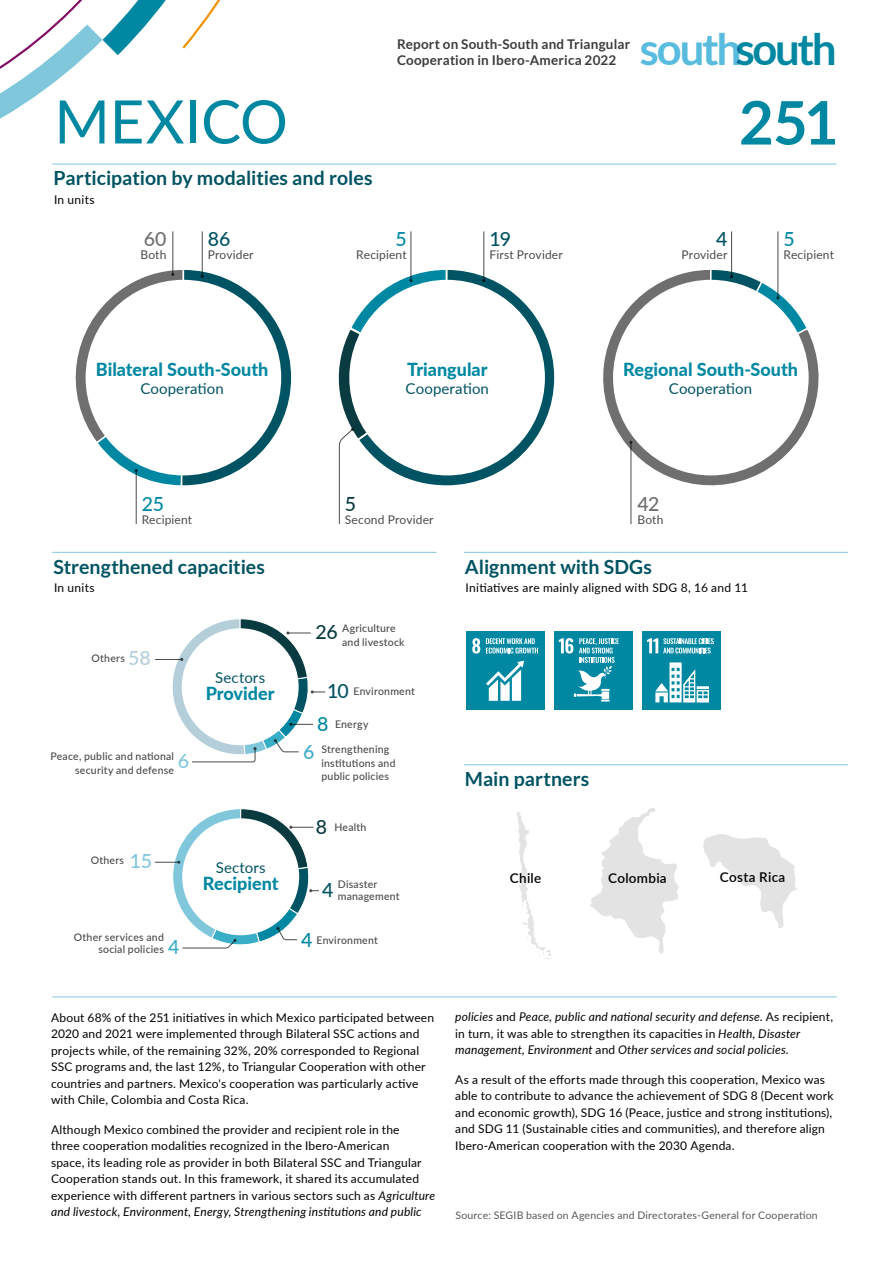
<style>
.page{position:relative;width:893px;height:1263px;background:#fff}
.page>*{position:absolute;margin:0;border:0;box-sizing:border-box;transform-origin:0 0}
.t1{font:60px "Lato";letter-spacing:-.005em;color:#0088a2}
.t2{font:700 60px "Lato";color:#0088a2}
.t3{font:700 43.8px "Lato";letter-spacing:-.055em;color:#59bbdd}
.t4{font:700 19.5px "Lato";color:#005362}
.t5{font:500 19.5px "Lato";color:#005362}
.t6{font:500 19.5px "Lato";color:#706f6f}
.t7{font:500 19.5px "Lato";color:#0088a2}
.t8{font:500 19.5px "Lato";color:#0a3b41}
.t9{font:500 19.5px "Lato";color:#3aadc7}
.t10{font:500 19.5px "Lato";color:#81c7dc}
.t11{font:800 18px "Lato";color:#0088a2}
.t12{font:15px "Lato";letter-spacing:.01em;color:#005362}
.t13{font:700 13.5px/15.1px "Lato";letter-spacing:.015em;color:#3c3c3b}
.t14{font:600 13.5px "Lato";letter-spacing:.02em;color:#000}
.t15{font:12px/16.5px "Lato";letter-spacing:.015em;color:#000}
.t16{font:italic 12px/16.5px "Lato";letter-spacing:.015em;color:#000}
.t17{font:12px "Lato";letter-spacing:.015em;color:#4a4a49}
.t18{font:500 10.5px/13.5px "Lato";letter-spacing:.02em;color:#4a4a49}
.t19{font:10.5px "Lato";letter-spacing:.02em;color:#575756}
.s1{color:#0088a2}
.s2{font-size:19.5px;color:#b4cfd9}
.s3{font-size:19.5px;color:#81c7dc}
.s4{font-size:19.5px;color:#0a3b41}
.s5{font-size:19.5px;color:#005362}
.s6{font-size:19.5px;color:#0088a2}
.s7{font-size:19.5px;color:#3aadc7}
.s8{font-style:italic}
.s9{font-style:normal}
</style>
<div class="page">
<svg style="left:0;top:0;width:221px;height:119px"></svg>
<svg style="left:603px;top:270px;width:216px;height:233px"></svg>
<svg style="left:517px;top:812px;width:35px;height:147px"></svg>
<svg style="left:590px;top:808px;width:89px;height:145px"></svg>
<svg style="left:703px;top:834px;width:94px;height:94px"></svg>
<div style="left:613px;top:280px;width:196px;height:195px;background:#fff;border-radius:50%"></div>
<hr style="left:202px;top:231px;width:1px;height:45px;background:#4a4a49">
<hr style="left:631px;top:442px;width:1px;height:82px;background:#4a4a49">
<hr style="left:483px;top:231px;width:1px;height:50px;background:#4a4a49">
<hr style="left:777px;top:231px;width:1px;height:67px;background:#4a4a49">
<hr style="left:411px;top:231px;width:1px;height:50px;background:#4a4a49">
<hr style="left:731px;top:231px;width:1px;height:46px;background:#4a4a49">
<svg style="left:709px;top:268px;width:100px;height:112px"></svg>
<hr style="left:172px;top:231px;width:1px;height:43px;background:#4a4a49">
<hr style="left:136px;top:470px;width:1px;height:54px;background:#4a4a49">
<svg style="left:75px;top:268px;width:217px;height:220px"></svg>
<svg style="left:338px;top:268px;width:217px;height:256px"></svg>
<hr style="left:52px;top:164px;width:785px;height:1px;background:#80c8e4">
<hr style="left:52px;top:996px;width:785px;height:1px;background:#80c8e4">
<hr style="left:52px;top:552px;width:384px;height:1px;background:#80c8e4">
<hr style="left:464px;top:552px;width:384px;height:1px;background:#80c8e4">
<hr style="left:464px;top:764px;width:384px;height:1px;background:#80c8e4">
<svg style="left:155px;top:808px;width:164px;height:141px"></svg>
<svg style="left:155px;top:618px;width:170px;height:145px"></svg>
<div style="left:466px;top:631px;width:79px;height:79px;background:#0088a2"></div>
<svg style="left:472px;top:638px;width:8px;height:15px"></svg>
<svg style="left:486px;top:638px;width:52px;height:15px"></svg>
<svg style="left:486px;top:661px;width:38px;height:40px"></svg>
<div style="left:642px;top:631px;width:79px;height:79px;background:#0088a2"></div>
<svg style="left:647px;top:638px;width:67px;height:15px"></svg>
<svg style="left:655px;top:662px;width:54px;height:40px"></svg>
<div style="left:554px;top:631px;width:79px;height:79px;background:#0088a2"></div>
<svg style="left:559px;top:638px;width:60px;height:63px"></svg>
<h1 class="t1" style="left:54px;top:79px;width:235px">MEXICO</h1>
<h3 class="t4" style="left:53px;top:167px;width:321px">Participation by modalities and roles</h3>
<p class="t15" style="left:54px;top:191px;width:42px">In units</p>
<p class="t13" style="left:397px;top:37px;width:235px">Report on South-South and Triangular<br>Cooperation in Ibero-America 2022</p>
<h2 class="t3" style="left:640px;top:24px;width:198px">south<span class="s1">south</span></h2>
<h1 class="t2" style="left:739px;top:88px;width:100px">251</h1>
<h3 class="t6" style="left:144px;top:225px;width:24px">60</h3>
<p class="t17" style="left:140px;top:246px;width:28px">Both</p>
<h3 class="t5" style="left:208px;top:225px;width:24px">86</h3>
<p class="t17" style="left:208px;top:246px;width:47px">Provider</p>
<h3 class="t7" style="left:395px;top:225px;width:13px">5</h3>
<p class="t17" style="left:356px;top:246px;width:52px">Recipient</p>
<h3 class="t5" style="left:489px;top:225px;width:23px">19</h3>
<p class="t17" style="left:489px;top:246px;width:75px">First Provider</p>
<h3 class="t5" style="left:716px;top:225px;width:13px">4</h3>
<p class="t17" style="left:681px;top:246px;width:47px">Provider</p>
<h3 class="t7" style="left:783px;top:225px;width:13px">5</h3>
<p class="t17" style="left:783px;top:246px;width:52px">Recipient</p>
<h3 class="t11" style="left:96px;top:356px;width:174px">Bilateral South‑South</h3>
<p class="t12" style="left:140px;top:378px;width:85px">Cooperation</p>
<h3 class="t11" style="left:407px;top:356px;width:82px">Triangular</h3>
<p class="t12" style="left:406px;top:378px;width:85px">Cooperation</p>
<h3 class="t11" style="left:623px;top:356px;width:176px">Regional South‑South</h3>
<p class="t12" style="left:669px;top:378px;width:85px">Cooperation</p>
<h3 class="t7" style="left:142px;top:489px;width:24px">25</h3>
<p class="t17" style="left:142px;top:511px;width:52px">Recipient</p>
<h3 class="t8" style="left:345px;top:489px;width:13px">5</h3>
<p class="t17" style="left:345px;top:511px;width:90px">Second Provider</p>
<h3 class="t6" style="left:637px;top:489px;width:24px">42</h3>
<p class="t17" style="left:637px;top:511px;width:28px">Both</p>
<h3 class="t4" style="left:53px;top:555px;width:213px">Strengthened capacities</h3>
<h3 class="t4" style="left:465px;top:555px;width:188px">Alignment with SDGs</h3>
<p class="t15" style="left:54px;top:579px;width:42px">In units</p>
<p class="t15" style="left:466px;top:579px;width:284px">Initiatives are mainly aligned with SDG 8, 16 and 11</p>
<p class="t18" style="left:92px;top:651px;width:61px">Others <span class="s2">58</span></p>
<p class="t18" style="left:50px;top:749px;width:125px;text-align:right">Peace, public and national security and defense</p>
<h3 class="t10" style="left:178px;top:747px;width:13px">6</h3>
<p class="t18" style="left:91px;top:853px;width:63px">Others <span class="s3">15</span></p>
<p class="t18" style="left:74px;top:931px;width:92px;line-height:12px;text-align:right">Other services and social policies</p>
<h3 class="t9" style="left:168px;top:932px;width:13px">4</h3>
<p class="t12" style="left:215px;top:667px;width:51px">Sectors</p>
<h3 class="t11" style="left:206px;top:680px;width:70px">Provider</h3>
<p class="t18" style="left:342px;top:621px;width:64px;text-indent:-26px"><span class="s4">26</span> Agriculture and livestock</p>
<p class="t18" style="left:327px;top:684px;width:89px"><span class="s5">10</span> Environment</p>
<p class="t18" style="left:317px;top:717px;width:53px"><span class="s6">8</span> Energy</p>
<p class="t18" style="left:321px;top:742px;width:76px;text-indent:-18px"><span class="s7">6</span> Strengthening institutions and public policies</p>
<p class="t18" style="left:316px;top:819px;width:52px"><span class="s4">8</span> Health</p>
<p class="t12" style="left:216px;top:857px;width:51px">Sectors</p>
<h3 class="t11" style="left:203px;top:870px;width:77px">Recipient</h3>
<p class="t18" style="left:338px;top:878px;width:63px;line-height:12px">Disaster management</p>
<h3 class="t5" style="left:322px;top:875px;width:13px">4</h3>
<p class="t18" style="left:301px;top:933px;width:78px"><span class="s6">4</span> Environment</p>
<h3 class="t4" style="left:465px;top:768px;width:126px">Main partners</h3>
<p class="t14" style="left:510px;top:869px;width:33px">Chile</p>
<p class="t14" style="left:608px;top:869px;width:60px">Colombia</p>
<p class="t14" style="left:720px;top:868px;width:67px">Costa Rica</p>
<p class="t15" style="left:51px;top:1009px;width:385px">About 68% of the 251 initiatives in which Mexico participated between 2020 and 2021 were implemented through Bilateral SSC actions and projects while, of the remaining 32%, 20% corresponded to Regional SSC programs and, the last 12%, to Triangular Cooperation with other countries and partners. Mexico's cooperation was particularly active with Chile, Colombia and Costa Rica.</p>
<p class="t15" style="left:51px;top:1120px;width:386px">Although Mexico combined the provider and recipient role in the<br>three cooperation modalities recognized in the Ibero‑American<br>space, its leading role as provider in both Bilateral SSC and Triangular Cooperation stands out. In this framework, it shared its accumulated experience with different partners in various sectors such as <span class="s8">Agriculture and livestock, Environment, Energy, Strengthening institutions and public</span></p>
<p class="t16" style="left:455px;top:1008px;width:379px">policies <span class="s9">and</span> Peace, public and national security and defense. <span class="s9">As recipient, in turn, it was able to strengthen its capacities in</span> Health, Disaster management, Environment <span class="s9">and</span> Other services and social policies.</p>
<p class="t15" style="left:455px;top:1070px;width:380px">As a result of the efforts made through this cooperation, Mexico was able to contribute to advance the achievement of SDG 8 (Decent work and economic growth), SDG 16 (Peace, justice and strong institutions), and SDG 11 (Sustainable cities and communities), and therefore align Ibero‑American cooperation with the 2030 Agenda.</p>
<p class="t19" style="left:455px;top:1208px;width:364px">Source: SEGIB based on Agencies and Directorates‑General for Cooperation</p>
</div>
